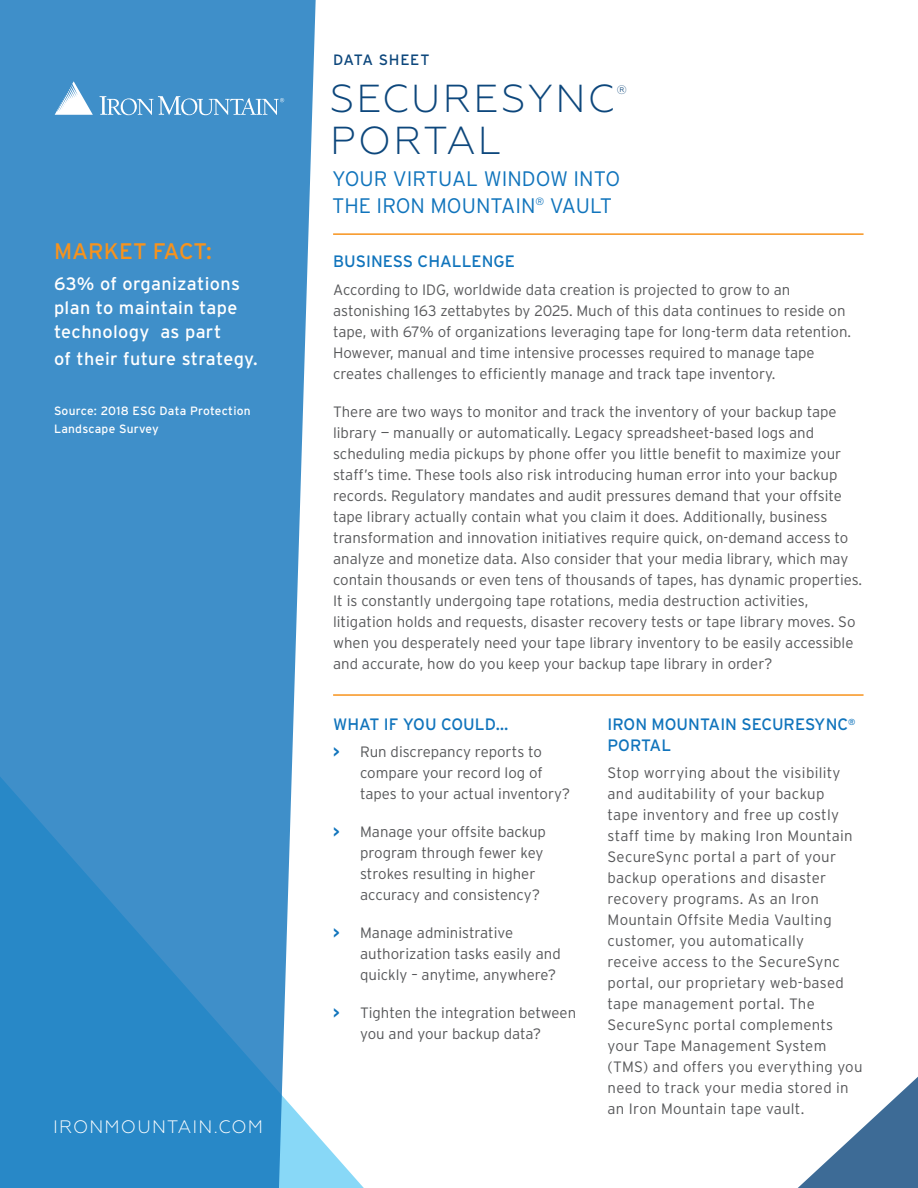
<style>
.page{position:relative;width:918px;height:1188px;background:#fff}
.page>*{position:absolute;margin:0;border:0;box-sizing:border-box;transform-origin:0 0}
.Title_Text{font:300 39px "Geometria";letter-spacing:.055em;color:#0d477c}
.Industry_Fact{font:22.5px "Interstate";color:#f7931d}
.Headline_Text{font:300 21px/27px "Interstate";color:#1074bc}
.Industry_Fact-2{font:18px/24px "Interstate";letter-spacing:.02em;color:#fff}
.Title_Text-2{font:300 18px "Geometria";letter-spacing:.065em;color:#fff}
.Body_Header{font:16.5px/21px "Interstate";color:#1074bc}
.Body_Copy{font:300 15px/21px "Interstate";color:#57585a}
.Body_Header-2{font:300 15px/21px "Interstate";letter-spacing:.02em;color:#57585a}
.CASE_STUDY{font:15px "Interstate";letter-spacing:.04em;color:#0d477c}
.Title_Text-3{font:300 12.3px "Geometria";color:#0d477c}
.Industry_Fact-3{font:12px/18px "Interstate";letter-spacing:.02em;color:#fff}
.s1{font-weight:700;color:#1074bc}
</style>
<div class="page">
<svg style="left:316px;top:1134px;width:48px;height:54px"></svg>
<svg style="left:0;top:0;width:316px;height:1188px;fill:#3f8fc9"></svg>
<svg style="left:100px;top:96px;width:184px;height:19px"></svg>
<svg style="left:55px;top:81px;width:38px;height:34px"></svg>
<hr style="left:333px;top:233px;width:531px;height:2px;background:#f7931d">
<hr style="left:333px;top:694px;width:531px;height:2px;background:#f7931d">
<svg style="left:798px;top:1076px;width:120px;height:112px"></svg>
<p class="Industry_Fact" style="left:54px;top:238px;width:159px">MARKET FACT:</p>
<p class="Industry_Fact-2" style="left:54px;top:272px;width:188px">63% of organizations plan to maintain tape technology as part</p>
<p class="Industry_Fact-2" style="left:54px;top:347px;width:205px">of their future strategy.</p>
<p class="Industry_Fact-3" style="left:54px;top:401px;width:198px">Source: 2018 ESG Data Protection<br>Landscape Survey</p>
<p class="Title_Text-2" style="left:53px;top:1117px;width:212px">IRONMOUNTAIN.COM</p>
<p class="CASE_STUDY" style="left:333px;top:51px;width:98px">DATA SHEET</p>
<p class="Title_Text" style="left:330px;top:76px;width:286px">SECURESYNC</p>
<p class="Title_Text-3" style="left:616px;top:83px;width:12px">®</p>
<p class="Title_Text" style="left:330px;top:118px;width:172px">PORTAL</p>
<p class="Headline_Text" style="left:332px;top:165px;width:290px">YOUR VIRTUAL WINDOW INTO<br>THE IRON MOUNTAIN<sup>®</sup> VAULT</p>
<p class="Body_Header" style="left:333px;top:251px;width:183px">BUSINESS CHALLENGE</p>
<p class="Body_Copy" style="left:333px;top:279px;width:520px">According to IDG, worldwide data creation is projected to grow to an astonishing 163 zettabytes by 2025. Much of this data continues to reside on tape, with 67% of organizations leveraging tape for long-term data retention.<br>However, manual and time intensive processes required to manage tape creates challenges to efficiently manage and track tape inventory.</p>
<p class="Body_Copy" style="left:333px;top:401px;width:531px">There are two ways to monitor and track the inventory of your backup tape library — manually or automatically. Legacy spreadsheet-based logs and scheduling media pickups by phone offer you little benefit to maximize your staff’s time. These tools also risk introducing human error into your backup records. Regulatory mandates and audit pressures demand that your offsite tape library actually contain what you claim it does. Additionally, business transformation and innovation initiatives require quick, on-demand access to analyze and monetize data. Also consider that your media library, which may contain thousands or even tens of thousands of tapes, has dynamic properties.<br>It is constantly undergoing tape rotations, media destruction activities, litigation holds and requests, disaster recovery tests or tape library moves. So when you desperately need your tape library inventory to be easily accessible and accurate, how do you keep your backup tape library in order?</p>
<p class="Body_Header" style="left:333px;top:713px;width:177px">WHAT IF YOU COULD…</p>
<p class="Body_Copy" style="left:360px;top:741px;width:212px;text-indent:-27px"><span class="s1">&gt;</span> Run discrepancy reports to compare your record log of tapes to your actual inventory?</p>
<p class="Body_Copy" style="left:360px;top:821px;width:187px;text-indent:-27px"><span class="s1">&gt;</span> Manage your offsite backup program through fewer key strokes resulting in higher accuracy and consistency?</p>
<p class="Body_Copy" style="left:360px;top:922px;width:202px;text-indent:-27px"><span class="s1">&gt;</span> Manage administrative authorization tasks easily and quickly – anytime, anywhere?</p>
<p class="Body_Copy" style="left:333px;top:1002px;width:245px;text-align:center"><span class="s1">&gt;</span> Tighten the integration between you and your backup data?</p>
<p class="Body_Header" style="left:608px;top:713px;width:250px">IRON MOUNTAIN SECURESYNC<sup>®<br></sup>PORTAL</p>
<p class="Body_Header-2" style="left:608px;top:762px;width:257px">Stop worrying about the visibility and auditability of your backup<br>tape inventory and free up costly staff time by making Iron Mountain<br>SecureSync portal a part of your backup operations and disaster recovery programs. As an Iron<br>Mountain Offsite Media Vaulting customer, you automatically<br>receive access to the SecureSync portal, our proprietary web-based tape management portal. The<br>SecureSync portal complements your Tape Management System (TMS) and offers you everything you need to track your media stored in an Iron Mountain tape vault.</p>
</div>
